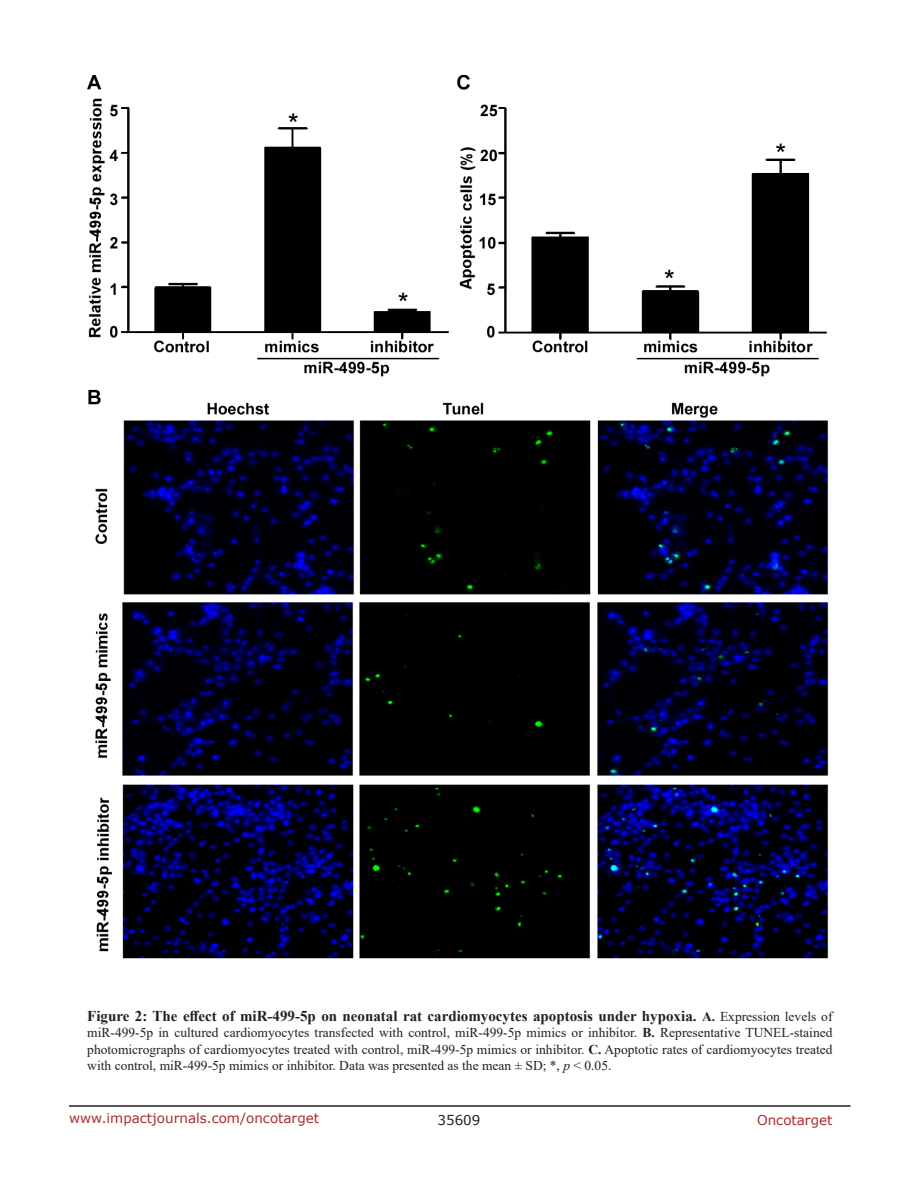
<style>
.page{position:relative;width:918px;height:1188px;background:#fff}
.page>*{position:absolute;margin:0;border:0;box-sizing:border-box;transform-origin:0 0}
.FigureText{font:700 15px "Times New Roman";color:#221f22}
.FigureText-2{font:13.5px/16.2px "Times New Roman";color:#221f22;text-align:justify}
.t1{font:13.5px "Verdana";color:#ac2b31}
.t2{font:13.5px "Verdana";color:#221f22}
.s1{font-size:13.5px}
.s2{font-weight:400;font-size:13.5px}
.s3{font-weight:700}
.s4{font-style:italic}
</style>
<div class="page">
<hr style="left:69px;top:1105px;width:781px;height:2px;background:#231f20">
<img style="left:87px;top:76px;width:742px;height:883px">
<p class="FigureText" style="left:87px;top:1005px;width:747px">Figure 2: The effect of miR-499-5p on neonatal rat cardiomyocytes apoptosis under hypoxia. <span class="s1">A.</span> <span class="s2">Expression levels of</span></p>
<p class="FigureText-2" style="left:87px;top:1024px;width:747px">miR-499-5p in cultured cardiomyocytes transfected with control, miR-499-5p mimics or inhibitor. <span class="s3">B.</span> Representative TUNEL-stained photomicrographs of cardiomyocytes treated with control, miR-499-5p mimics or inhibitor. <span class="s3">C.</span> Apoptotic rates of cardiomyocytes treated with control, miR-499-5p mimics or inhibitor. Data was presented as the mean ± SD; *, <span class="s4">p</span> &lt; 0.05.</p>
<p class="t1" style="left:69px;top:1109px;width:252px">www.impactjournals.com/oncotarget</p>
<p class="t2" style="left:438px;top:1111px;width:44px">35609</p>
<p class="t1" style="left:757px;top:1111px;width:77px">Oncotarget</p>
</div>
